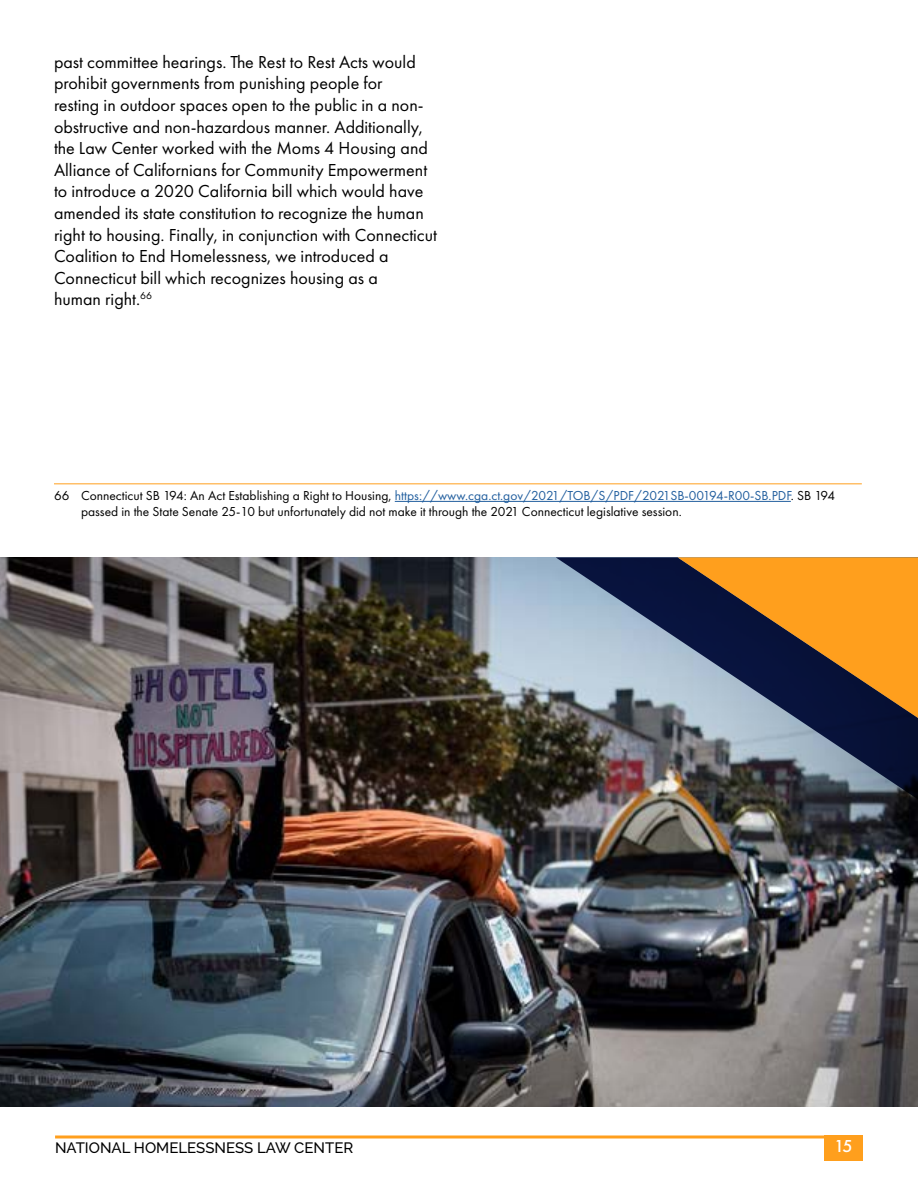
<style>
.page{position:relative;width:918px;height:1188px;background:#fff}
.page>*{position:absolute;margin:0;border:0;box-sizing:border-box;transform-origin:0 0}
.t1{font:18px/21.6px "Futura PT";color:#000}
.t2{font:500 18px "Futura PT";color:#fff}
.t3{font:500 15px "Raleway";color:#000}
.t4{font:13.5px/16.2px "Futura PT";color:#000}
.s1{color:#215e9e}
</style>
<div class="page">
<hr style="left:55px;top:1136px;width:808px;height:2px;background:#ff9f1d">
<div style="left:824px;top:1136px;width:39px;height:25px;background:#ff9f1d"></div>
<img style="left:0;top:557px;width:918px;height:550px">
<hr style="left:54px;top:483px;width:808px;height:1px;background:#ff9f1d">
<hr style="left:395px;top:501px;width:396px;height:1px;background:#215e9e">
<img style="left:556px;top:557px;width:362px;height:242px">
<svg style="left:678px;top:557px;width:240px;height:161px;background:#966d3e"></svg>
<p class="t1" style="left:54px;top:51px;width:385px">past committee hearings. The Rest to Rest Acts would prohibit governments from punishing people for<br>resting in outdoor spaces open to the public in a non&shy;obstructive and non-hazardous manner. Additionally, the Law Center worked with the Moms 4 Housing and Alliance of Californians for Community Empowerment to introduce a 2020 California bill which would have amended its state constitution to recognize the human right to housing. Finally, in conjunction with Connecticut Coalition to End Homelessness, we introduced a Connecticut bill which recognizes housing as a<br>human right.<sup>66</sup></p>
<p class="t4" style="left:81px;top:487px;width:756px;text-indent:-27px">66 Connecticut SB 194: An Act Establishing a Right to Housing, <span class="s1">https://www.cga.ct.gov/2021/TOB/S/PDF/2021SB-00194-R00-SB.PDF</span>. SB 194 passed in the State Senate 25-10 but unfortunately did not make it through the 2021 Connecticut legislative session.</p>
<p class="t3" style="left:55px;top:1139px;width:300px">NATIONAL HOMELESSNESS LAW CENTER</p>
<p class="t2" style="left:834px;top:1136px;width:20px">15</p>
</div>
